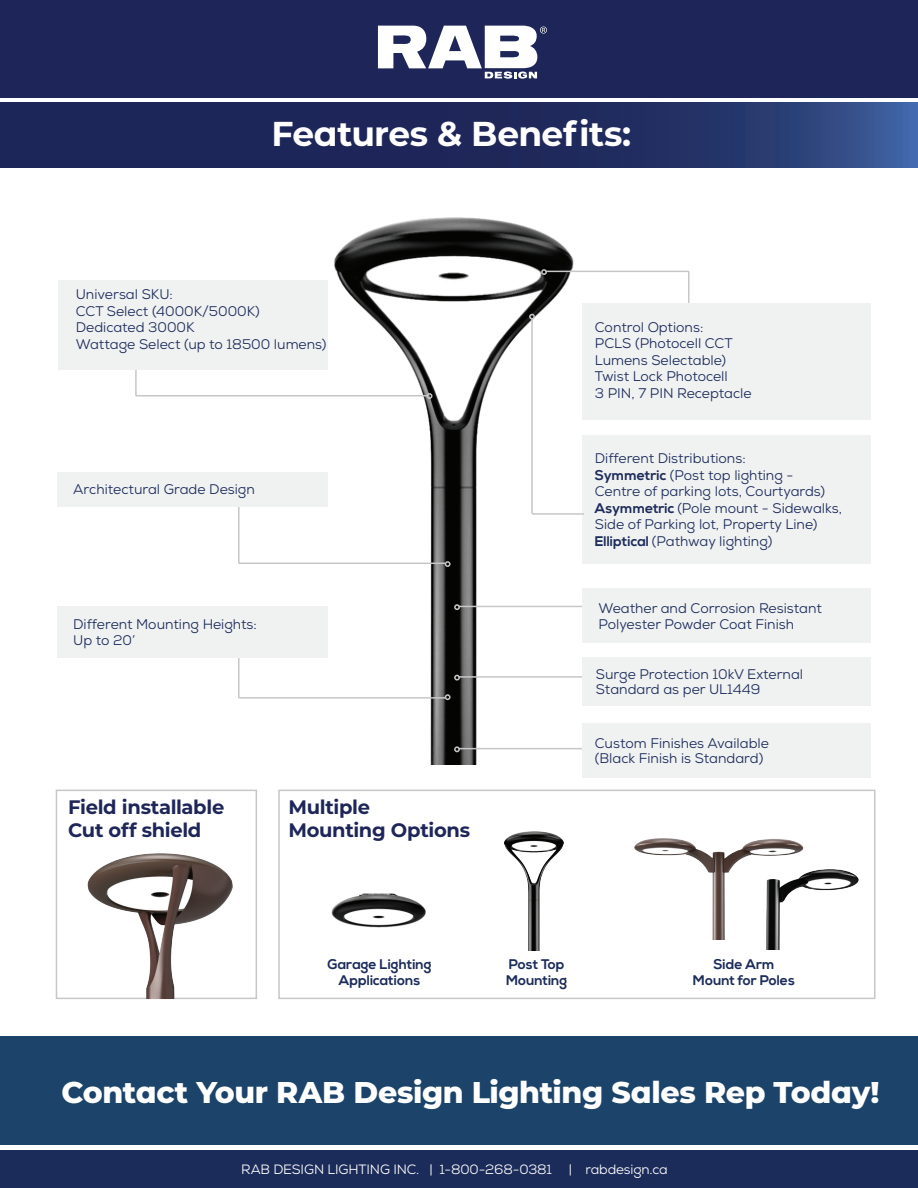
<style>
.page{position:relative;width:918px;height:1188px;background:#fff}
.page>*{position:absolute;margin:0;border:0;box-sizing:border-box;transform-origin:0 0}
.t1{font:700 34.5px "Montserrat";letter-spacing:-.015em;color:#fff}
.t2{font:800 30px "Montserrat";letter-spacing:-.01em;color:#fff}
.t3{font:700 19.5px/22.5px "Montserrat";letter-spacing:-.015em;color:#1e2659}
.t4{font:13.95px/16.5px "Nexa";color:#1b2b5a}
.t5{font:700 13.95px/16.5px "Nexa";color:#1b2b5a;text-align:center}
.t6{font:13.5px "Nexa";letter-spacing:-.01em;color:#fff}
.s1{font-weight:700}
</style>
<div class="page">
<hr style="left:135px;top:347px;width:2px;height:49px;background:#c7c7c8">
<div style="left:58px;top:280px;width:270px;height:89px;background:#f0f1f1"></div>
<img style="left:267px;top:217px;width:369px;height:547px">
<svg style="left:454px;top:604px;width:6px;height:6px"></svg>
<hr style="left:459px;top:606px;width:143px;height:1px;background:#c7c7c8">
<svg style="left:454px;top:675px;width:6px;height:6px"></svg>
<hr style="left:459px;top:676px;width:143px;height:2px;background:#c7c7c8">
<svg style="left:454px;top:746px;width:6px;height:6px"></svg>
<hr style="left:459px;top:748px;width:143px;height:1px;background:#c7c7c8">
<hr style="left:238px;top:502px;width:2px;height:61px;background:#c7c7c8">
<div style="left:58px;top:472px;width:270px;height:35px;background:#f0f1f1"></div>
<svg style="left:0;top:103px;width:918px;height:64px;background:#222f63"></svg>
<div style="left:0;top:0;width:918px;height:97px;background:#1e2659"></div>
<div style="left:0;top:1150px;width:918px;height:38px;background:#1b2b5a"></div>
<div style="left:0;top:1036px;width:918px;height:109px;background:#1c446b"></div>
<svg style="left:378px;top:26px;width:169px;height:53px"></svg>
<div style="left:56px;top:790px;width:201px;height:209px;border:2px solid #c7c7c6"></div>
<div style="left:278px;top:790px;width:597px;height:209px;border:2px solid #c7c7c6"></div>
<hr style="left:238px;top:637px;width:2px;height:61px;background:#c7c7c8">
<div style="left:58px;top:606px;width:270px;height:52px;background:#f0f1f1"></div>
<div style="left:582px;top:435px;width:289px;height:129px;background:#f0f1f1"></div>
<div style="left:582px;top:658px;width:289px;height:48px;background:#f0f1f1"></div>
<div style="left:582px;top:724px;width:289px;height:54px;background:#f0f1f1"></div>
<hr style="left:688px;top:271px;width:2px;height:57px;background:#c7c7c8">
<img style="left:72px;top:853px;width:169px;height:145px">
<div style="left:582px;top:303px;width:289px;height:116px;background:#f0f1f1"></div>
<hr style="left:532px;top:513px;width:52px;height:2px;background:#c7c7c8">
<img style="left:634px;top:838px;width:170px;height:102px">
<img style="left:744px;top:859px;width:132px;height:91px">
<img style="left:331px;top:893px;width:95px;height:35px">
<img style="left:504px;top:831px;width:60px;height:119px">
<div style="left:582px;top:588px;width:289px;height:54px;background:#f0f1f1"></div>
<hr style="left:239px;top:563px;width:206px;height:1px;background:#c7c7c8">
<hr style="left:239px;top:697px;width:206px;height:2px;background:#c7c7c8">
<svg style="left:445px;top:561px;width:6px;height:6px"></svg>
<svg style="left:445px;top:694px;width:6px;height:6px"></svg>
<svg style="left:541px;top:269px;width:6px;height:6px"></svg>
<hr style="left:546px;top:271px;width:143px;height:1px;background:#c7c7c8">
<hr style="left:531px;top:318px;width:2px;height:196px;background:#c7c7c8">
<svg style="left:529px;top:314px;width:6px;height:6px"></svg>
<svg style="left:427px;top:393px;width:6px;height:6px"></svg>
<hr style="left:136px;top:395px;width:291px;height:2px;background:#c7c7c8">
<h1 class="t1" style="left:271px;top:109px;width:361px">Features &amp; Benefits:</h1>
<p class="t4" style="left:76px;top:286px;width:252px">Universal SKU:<br>CCT Select (4000K/5000K)<br>Dedicated 3000K<br>Wattage Select (up to 18500 lumens)</p>
<p class="t4" style="left:73px;top:481px;width:183px">Architectural Grade Design</p>
<p class="t4" style="left:73px;top:616px;width:185px">Different Mounting Heights:<br>Up to 20’</p>
<h3 class="t3" style="left:68px;top:795px;width:158px">Field installable<br>Cut off shield</h3>
<h3 class="t3" style="left:288px;top:795px;width:183px">Multiple<br>Mounting Options</h3>
<p class="t4" style="left:595px;top:319px;width:158px">Control Options:<br>PCLS (Photocell CCT<br>Lumens Selectable)<br>Twist Lock Photocell<br>3 PIN, 7 PIN Receptacle</p>
<p class="t4" style="left:595px;top:450px;width:249px">Different Distributions:<br><span class="s1">Symmetric</span> (Post top lighting - Centre of parking lots, Courtyards)<br><span class="s1">Asymmetric</span> (Pole mount - Sidewalks, Side of Parking lot, Property Line)<br><span class="s1">Elliptical</span> (Pathway lighting)</p>
<p class="t4" style="left:598px;top:600px;width:225px">Weather and Corrosion Resistant<br>Polyester Powder Coat Finish</p>
<p class="t4" style="left:596px;top:667px;width:209px;line-height:15px">Surge Protection 10kV External<br>Standard as per UL1449</p>
<p class="t4" style="left:595px;top:736px;width:176px;line-height:15px">Custom Finishes Available (Black Finish is Standard)</p>
<p class="t5" style="left:328px;top:956px;width:105px">Garage Lighting<br>Applications</p>
<p class="t5" style="left:506px;top:956px;width:63px;text-align:left">Post Top<br>Mounting</p>
<p class="t5" style="left:693px;top:956px;width:104px">Side Arm<br>Mount for Poles</p>
<h2 class="t2" style="left:61px;top:1071px;width:819px">Contact Your RAB Design Lighting Sales Rep Today!</h2>
<p class="t6" style="left:241px;top:1161px;width:428px">RAB DESIGN LIGHTING INC. | 1-800-268-0381 | rabdesign.ca</p>
</div>
